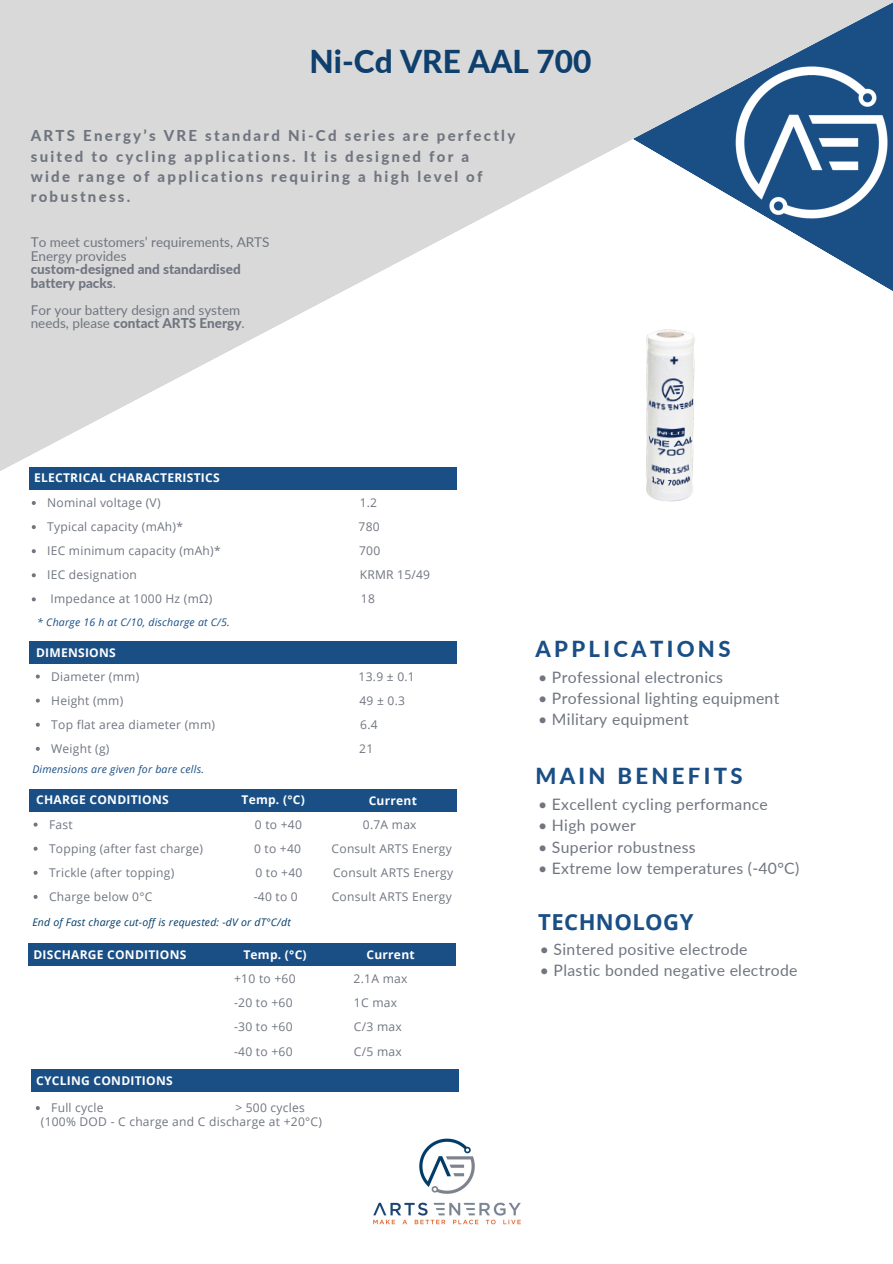
<style>
.page{position:relative;width:893px;height:1264px;background:#fff}
.page>*{position:absolute;margin:0;border:0;box-sizing:border-box;transform-origin:0 0}
.t1{font:800 31.5px "Lato";color:#0e3f6d}
.t2{font:800 22.05px "Lato";letter-spacing:.15em;color:#1a4f86}
.t3{font:700 22.05px "Open Sans";letter-spacing:.02em;color:#1a4f86}
.t4{font:15.75px "Lato";letter-spacing:.02em;color:#707580}
.t5{font:800 15px/20.2px "Lato";letter-spacing:.15em;color:#707580}
.t6{font:13.5px/13.5px "Lato";color:#707580}
.t7{font:12.15px "Open Sans";letter-spacing:.02em;color:#707580}
.t8{font:12px "Open Sans";letter-spacing:.02em;color:#707580}
.t9{font:700 12px "Open Sans";letter-spacing:.02em;color:#fefefe}
.t10{font:italic 10.5px "Open Sans";letter-spacing:.02em;color:#1a4f86}
.t11{font:italic 10.5px "Open Sans";letter-spacing:.02em;color:#003d6a}
.s1{font-weight:800}
</style>
<div class="page">
<svg style="left:0;top:0;width:892px;height:578px"></svg>
<img style="left:373px;top:1138px;width:148px;height:87px">
<div style="left:30px;top:467px;width:427px;height:22px;background:#1a4f86"></div>
<div style="left:30px;top:641px;width:427px;height:22px;background:#1a4f86"></div>
<div style="left:30px;top:789px;width:427px;height:22px;background:#1a4f86"></div>
<div style="left:29px;top:943px;width:427px;height:23px;background:#1a4f86"></div>
<div style="left:31px;top:1069px;width:427px;height:22px;background:#1a4f86"></div>
<img style="left:535px;top:261px;width:244px;height:274px">
<svg style="left:32px;top:501px;width:4px;height:4px"></svg>
<svg style="left:32px;top:525px;width:4px;height:4px"></svg>
<svg style="left:32px;top:549px;width:4px;height:4px"></svg>
<svg style="left:32px;top:573px;width:4px;height:4px"></svg>
<svg style="left:32px;top:597px;width:4px;height:4px"></svg>
<svg style="left:36px;top:674px;width:4px;height:4px"></svg>
<svg style="left:36px;top:698px;width:4px;height:4px"></svg>
<svg style="left:36px;top:722px;width:4px;height:4px"></svg>
<svg style="left:36px;top:746px;width:4px;height:4px"></svg>
<svg style="left:36px;top:1106px;width:4px;height:4px"></svg>
<svg style="left:34px;top:822px;width:4px;height:4px"></svg>
<svg style="left:34px;top:846px;width:4px;height:4px"></svg>
<svg style="left:34px;top:870px;width:4px;height:4px"></svg>
<svg style="left:34px;top:894px;width:4px;height:4px"></svg>
<img style="left:476px;top:0;width:416px;height:239px">
<p class="t1" style="left:309px;top:42px;width:283px">Ni-Cd VRE AAL 700</p>
<p class="t5" style="left:31px;top:125px;width:486px">ARTS Energy’s VRE standard Ni-Cd series are perfectly suited to cycling applications. It is designed for a<br>wide range of applications requiring a high level of robustness.</p>
<p class="t6" style="left:31px;top:235px;width:240px">To meet customers’ requirements, ARTS<br>Energy provides<br><span class="s1">custom-designed and standardised battery packs</span>.</p>
<p class="t6" style="left:31px;top:302px;width:215px">For your battery design and system needs, please <span class="s1">contact ARTS Energy</span>.</p>
<p class="t9" style="left:34px;top:469px;width:187px">ELECTRICAL CHARACTERISTICS</p>
<p class="t8" style="left:47px;top:494px;width:115px">Nominal voltage (V)</p>
<p class="t8" style="left:359px;top:494px;width:19px">1.2</p>
<p class="t8" style="left:47px;top:518px;width:137px">Typical capacity (mAh)*</p>
<p class="t8" style="left:358px;top:518px;width:23px">780</p>
<h2 class="t8" style="left:47px;top:542px;width:175px">IEC minimum capacity (mAh)*</h2>
<h2 class="t8" style="left:359px;top:542px;width:23px">700</h2>
<h4 class="t8" style="left:47px;top:566px;width:91px">IEC designation</h4>
<h4 class="t8" style="left:360px;top:566px;width:72px">KRMR 15/49</h4>
<p class="t8" style="left:51px;top:590px;width:163px">Impedance at 1000 Hz (mΩ)</p>
<p class="t8" style="left:361px;top:590px;width:16px">18</p>
<h6 class="t10" style="left:37px;top:615px;width:194px">* Charge 16 h at C/10, discharge at C/5.</h6>
<p class="t9" style="left:36px;top:643px;width:81px">DIMENSIONS</p>
<p class="t8" style="left:51px;top:667px;width:89px">Diameter (mm)</p>
<p class="t8" style="left:358px;top:667px;width:58px">13.9 ± 0.1</p>
<p class="t8" style="left:51px;top:691px;width:73px">Height (mm)</p>
<p class="t8" style="left:359px;top:691px;width:47px">49 ± 0.3</p>
<p class="t8" style="left:51px;top:716px;width:165px">Top flat area diameter (mm)</p>
<p class="t8" style="left:360px;top:716px;width:19px">6.4</p>
<p class="t8" style="left:51px;top:740px;width:60px">Weight (g)</p>
<p class="t8" style="left:359px;top:740px;width:16px">21</p>
<p class="t10" style="left:32px;top:761px;width:173px">Dimensions are given for bare cells.</p>
<p class="t9" style="left:36px;top:790px;width:134px">CHARGE CONDITIONS</p>
<h2 class="t9" style="left:241px;top:790px;width:65px">Temp. (°C)</h2>
<h4 class="t9" style="left:368px;top:791px;width:50px">Current</h4>
<p class="t8" style="left:49px;top:815px;width:25px">Fast</p>
<p class="t8" style="left:255px;top:815px;width:48px">0 to +40</p>
<p class="t8" style="left:363px;top:815px;width:55px">0.7A max</p>
<p class="t8" style="left:49px;top:839px;width:156px">Topping (after fast charge)</p>
<p class="t8" style="left:254px;top:839px;width:48px">0 to +40</p>
<p class="t8" style="left:331px;top:839px;width:122px">Consult ARTS Energy</p>
<p class="t8" style="left:49px;top:864px;width:127px">Trickle (after topping)</p>
<p class="t8" style="left:255px;top:864px;width:48px">0 to +40</p>
<p class="t8" style="left:333px;top:864px;width:122px">Consult ARTS Energy</p>
<h4 class="t8" style="left:49px;top:888px;width:105px">Charge below 0°C</h4>
<h4 class="t8" style="left:254px;top:888px;width:45px">-40 to 0</h4>
<h4 class="t8" style="left:332px;top:888px;width:122px">Consult ARTS Energy</h4>
<p class="t11" style="left:32px;top:915px;width:260px">End of Fast charge cut-off is requested: -dV or dT°C/dt</p>
<h2 class="t9" style="left:33px;top:946px;width:154px">DISCHARGE CONDITIONS</h2>
<h6 class="t9" style="left:243px;top:946px;width:65px">Temp. (°C)</h6>
<p class="t9" style="left:366px;top:946px;width:50px">Current</p>
<h3 class="t7" style="left:234px;top:969px;width:63px">+10 to +60</h3>
<h3 class="t7" style="left:353px;top:969px;width:55px">2.1A max</h3>
<h5 class="t7" style="left:234px;top:994px;width:60px">-20 to +60</h5>
<h5 class="t7" style="left:354px;top:994px;width:45px">1C max</h5>
<p class="t7" style="left:234px;top:1018px;width:60px">-30 to +60</p>
<p class="t7" style="left:354px;top:1018px;width:49px">C/3 max</p>
<p class="t7" style="left:234px;top:1042px;width:60px">-40 to +60</p>
<p class="t7" style="left:354px;top:1042px;width:49px">C/5 max</p>
<p class="t9" style="left:36px;top:1071px;width:138px">CYCLING CONDITIONS</p>
<p class="t8" style="left:51px;top:1099px;width:54px">Full cycle</p>
<p class="t8" style="left:235px;top:1099px;width:71px">&gt; 500 cycles</p>
<p class="t8" style="left:41px;top:1113px;width:282px">(100% DOD - C charge and C discharge at +20°C)</p>
<p class="t2" style="left:535px;top:635px;width:196px">APPLICATIONS</p>
<p class="t4" style="left:538px;top:667px;width:186px">• Professional electronics</p>
<p class="t4" style="left:538px;top:688px;width:243px">• Professional lighting equipment</p>
<p class="t4" style="left:538px;top:709px;width:152px">• Military equipment</p>
<h6 class="t2" style="left:535px;top:762px;width:208px">MAIN BENEFITS</h6>
<p class="t4" style="left:538px;top:794px;width:231px">• Excellent cycling performance</p>
<p class="t4" style="left:538px;top:815px;width:99px">• High power</p>
<p class="t4" style="left:538px;top:837px;width:159px">• Superior robustness</p>
<p class="t4" style="left:538px;top:858px;width:263px">• Extreme low temperatures (-40°C)</p>
<p class="t3" style="left:538px;top:906px;width:157px">TECHNOLOGY</p>
<h6 class="t4" style="left:540px;top:939px;width:209px">• Sintered positive electrode</h6>
<h6 class="t4" style="left:540px;top:960px;width:259px">• Plastic bonded negative electrode</h6>
</div>
